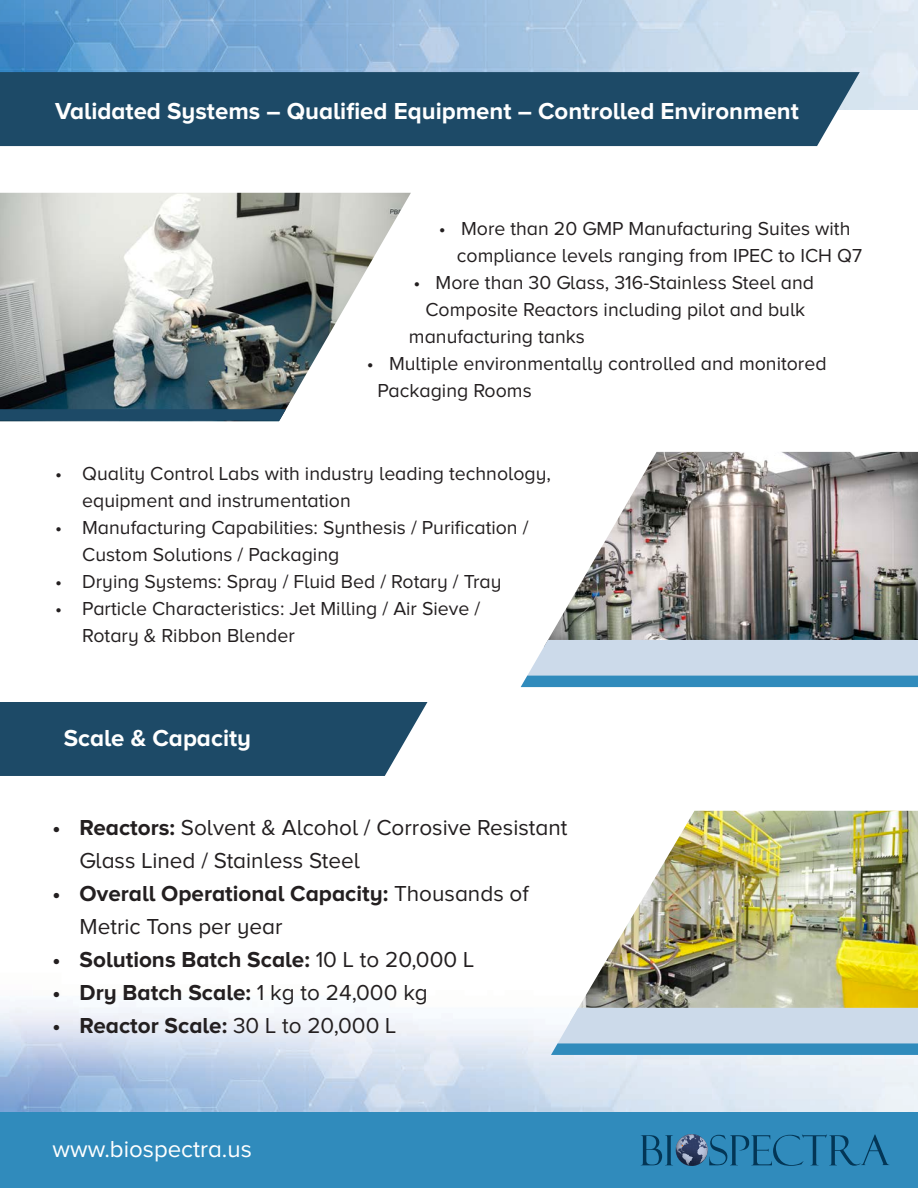
<style>
.page{position:relative;width:918px;height:1188px;background:#fff}
.page>*{position:absolute;margin:0;border:0;box-sizing:border-box;transform-origin:0 0}
.t1{font:700 24px "Proxima Nova A";color:#fff}
.t2{font:24px "Proxima Nova A";color:#fff}
.t3{font:700 22.5px/33px "Proxima Nova A";color:#231f20}
.t4{font:22.5px/33px "Proxima Nova A";color:#231f20}
.t5{font:19.5px/27px "Proxima Nova A";color:#231f20}
.s1{font-weight:700}
.s2{font-weight:400}
</style>
<div class="page">
<img style="left:0;top:0;width:918px;height:109px">
<div style="left:0;top:72px;width:860px;height:74px;background:#1d4a67"></div>
<img style="left:570px;top:811px;width:348px;height:197px">
<div style="left:0;top:1112px;width:918px;height:76px;background:#308bbc"></div>
<svg style="left:551px;top:1008px;width:367px;height:47px"></svg>
<svg style="left:641px;top:1134px;width:248px;height:32px"></svg>
<img style="left:548px;top:452px;width:370px;height:188px">
<svg style="left:521px;top:640px;width:397px;height:47px"></svg>
<div style="left:0;top:702px;width:427px;height:74px;background:#1d4a67"></div>
<img style="left:0;top:193px;width:411px;height:216px">
<div style="left:0;top:409px;width:286px;height:12px;background:#1d4a67"></div>
<p class="t1" style="left:55px;top:98px;width:745px">Validated Systems – Qualified Equipment – Controlled Environment</p>
<p class="t5" style="left:457px;top:215px;width:407px;text-indent:-18px">• More than 20 GMP Manufacturing Suites with compliance levels ranging from IPEC to ICH Q7</p>
<p class="t5" style="left:413px;top:269px;width:402px">• More than 30 Glass, 316-Stainless Steel and</p>
<p class="t5" style="left:425px;top:296px;width:381px">Composite Reactors including pilot and bulk</p>
<p class="t5" style="left:409px;top:323px;width:178px">manufacturing tanks</p>
<p class="t5" style="left:377px;top:350px;width:451px;text-indent:-10px">• Multiple environmentally controlled and monitored<br>Packaging Rooms</p>
<p class="t5" style="left:82px;top:460px;width:470px;text-indent:-27px">• Quality Control Labs with industry leading technology, equipment and instrumentation</p>
<p class="t5" style="left:82px;top:514px;width:448px;text-indent:-27px">• Manufacturing Capabilities: Synthesis / Purification /<br>Custom Solutions / Packaging</p>
<p class="t5" style="left:55px;top:568px;width:448px">• Drying Systems: Spray / Fluid Bed / Rotary / Tray</p>
<p class="t5" style="left:82px;top:595px;width:400px;text-indent:-27px">• Particle Characteristics: Jet Milling / Air Sieve /<br>Rotary &amp; Ribbon Blender</p>
<p class="t1" style="left:64px;top:724px;width:189px">Scale &amp; Capacity</p>
<p class="t4" style="left:80px;top:810px;width:489px;text-indent:-27px"><span class="s1">• Reactors:</span> Solvent &amp; Alcohol / Corrosive Resistant<br>Glass Lined / Stainless Steel</p>
<p class="t3" style="left:80px;top:876px;width:451px;text-indent:-27px">• Overall Operational Capacity: <span class="s2">Thousands of<br>Metric Tons per year</span></p>
<p class="t3" style="left:53px;top:942px;width:423px">• Solutions Batch Scale: <span class="s2">10 L to 20,000 L</span></p>
<p class="t3" style="left:53px;top:975px;width:377px">• Dry Batch Scale: <span class="s2">1 kg to 24,000 kg</span></p>
<p class="t3" style="left:53px;top:1008px;width:345px">• Reactor Scale: <span class="s2">30 L to 20,000 L</span></p>
<p class="t2" style="left:53px;top:1135px;width:201px">www.biospectra.us</p>
</div>
